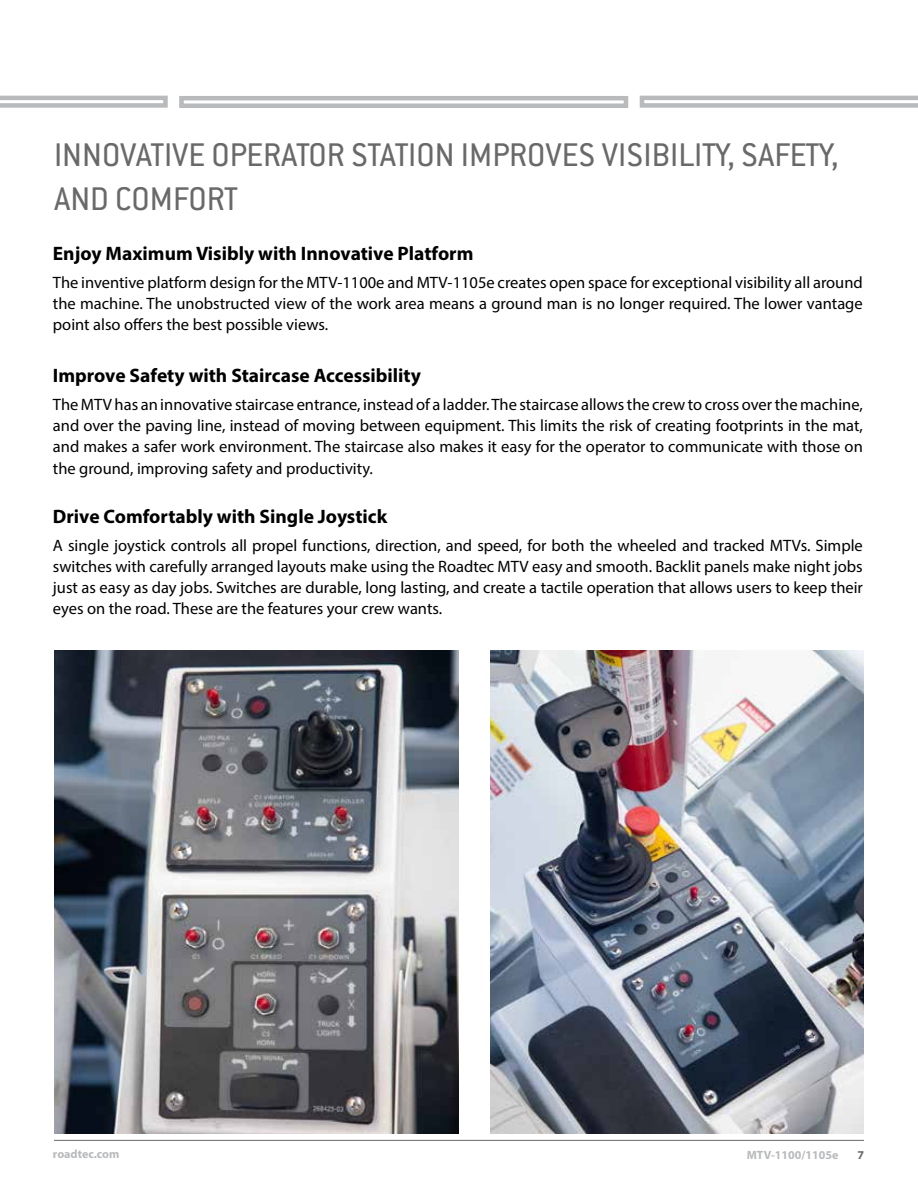
<style>
.page{position:relative;width:918px;height:1188px;background:#fff}
.page>*{position:absolute;margin:0;border:0;box-sizing:border-box;transform-origin:0 0}
.t1{font:36px/43.2px "Conduit ITC Std";color:#696969}
.t2{font:700 19.5px "Myriad Pro";color:#000}
.t3{font:16.5px/21px "Myriad Pro";color:#000;text-align:justify}
.t4{font:700 12px "Myriad Pro";color:#b8babc}
.t5{font:700 12px "Myriad Pro";color:#696969}
</style>
<div class="page">
<hr style="left:54px;top:1140px;width:810px;height:1px;background:#696969">
<svg style="left:0;top:96px;width:168px;height:12px"></svg>
<svg style="left:640px;top:96px;width:278px;height:12px"></svg>
<div style="left:179px;top:96px;width:449px;height:12px;border:5px solid #b8babc"></div>
<img style="left:490px;top:650px;width:374px;height:484px">
<img style="left:54px;top:650px;width:405px;height:484px">
<h1 class="t1" style="left:54px;top:135px;width:786px">INNOVATIVE OPERATOR STATION IMPROVES VISIBILITY, SAFETY,<br>AND COMFORT</h1>
<p class="t2" style="left:53px;top:246px;width:422px">Enjoy Maximum Visibly with Innovative Platform</p>
<p class="t3" style="left:53px;top:273px;width:811px">The inventive platform design for the MTV-1100e and MTV-1105e creates open space for exceptional visibility all around the machine. The unobstructed view of the work area means a ground man is no longer required. The lower vantage point also offers the best possible views.</p>
<p class="t2" style="left:53px;top:368px;width:370px">Improve Safety with Staircase Accessibility</p>
<p class="t3" style="left:53px;top:395px;width:812px">The MTV has an innovative staircase entrance, instead of a ladder. The staircase allows the crew to cross over the machine, and over the paving line, instead of moving between equipment. This limits the risk of creating footprints in the mat, and makes a safer work environment. The staircase also makes it easy for the operator to communicate with those on the ground, improving safety and productivity.</p>
<p class="t2" style="left:53px;top:509px;width:336px">Drive Comfortably with Single Joystick</p>
<p class="t3" style="left:53px;top:537px;width:812px">A single joystick controls all propel functions, direction, and speed, for both the wheeled and tracked MTVs. Simple switches with carefully arranged layouts make using the Roadtec MTV easy and smooth. Backlit panels make night jobs just as easy as day jobs. Switches are durable, long lasting, and create a tactile operation that allows users to keep their eyes on the road. These are the features your crew wants.</p>
<p class="t4" style="left:53px;top:1147px;width:68px">roadtec.com</p>
<p class="t4" style="left:747px;top:1148px;width:93px">MTV-1100/1105e</p>
<p class="t5" style="left:857px;top:1150px;width:8px">7</p>
</div>
